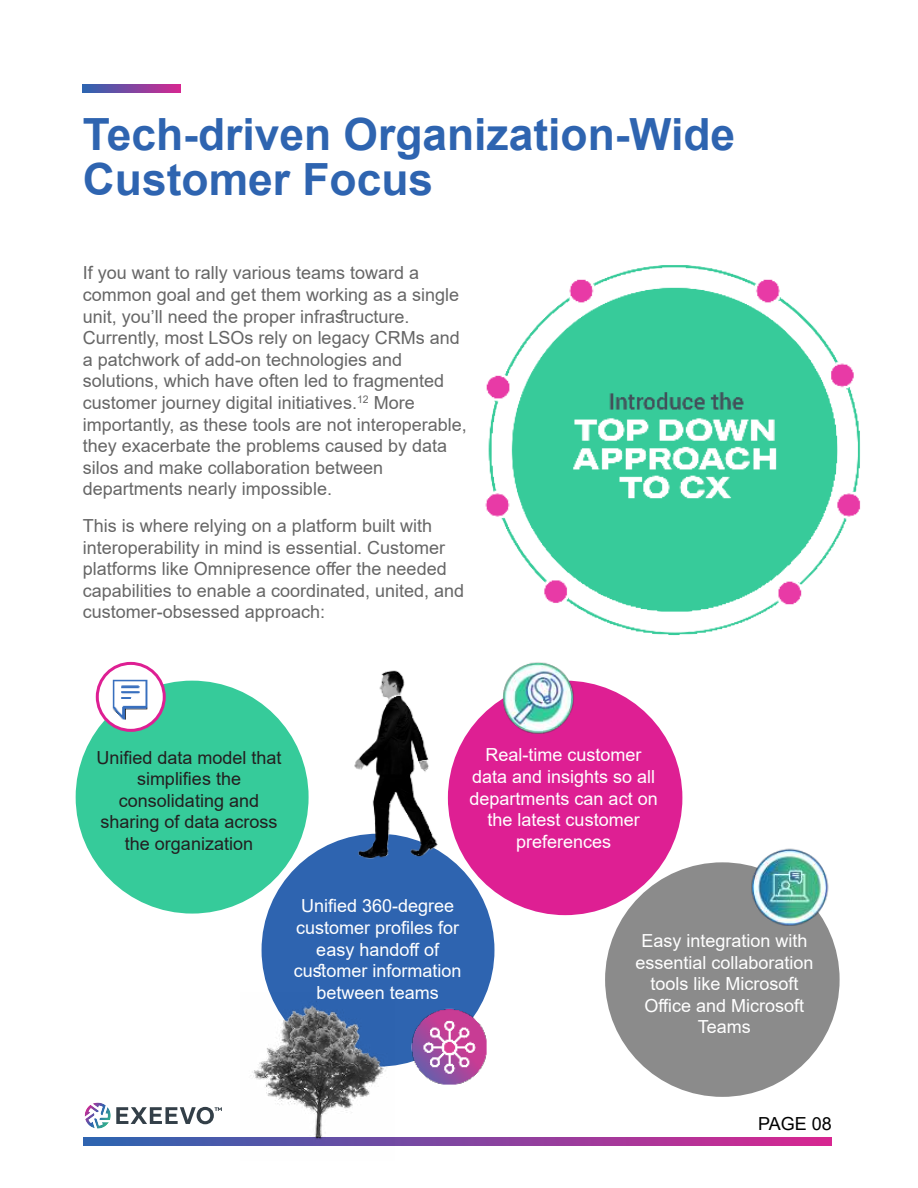
<style>
.page{position:relative;width:918px;height:1188px;background:#fff}
.page>*{position:absolute;margin:0;border:0;box-sizing:border-box;transform-origin:0 0}
.t1{font:700 44.4px/45px "Arial";color:#2e64b0}
.t2{font:18px/21.6px "Arial";color:#666}
.t3{font:18px/21.6px "Arial";color:#fff;text-align:center}
.t4{font:18px/21.6px "Arial";color:#231f20;text-align:center}
.t5{font:18px "Arial";color:#000}
</style>
<div class="page">
<div style="left:76px;top:681px;width:233px;height:233px;background:#36cb9a;border-radius:50%"></div>
<div style="left:448px;top:681px;width:234px;height:234px;background:#de1f93;border-radius:50%"></div>
<div style="left:605px;top:862px;width:235px;height:235px;background:#8b8b8b;border-radius:50%"></div>
<div style="left:262px;top:834px;width:232px;height:233px;background:#2e64b0;border-radius:50%"></div>
<svg style="left:83px;top:85px;width:97px;height:7px"></svg>
<img style="left:266px;top:670px;width:240px;height:237px">
<img style="left:474px;top:674px;width:123px;height:90px">
<img style="left:394px;top:989px;width:94px;height:96px">
<img style="left:743px;top:848px;width:86px;height:83px">
<img style="left:93px;top:661px;width:70px;height:75px">
<img style="left:240px;top:992px;width:154px;height:154px">
<svg style="left:83px;top:1137px;width:749px;height:8px;background:#8045a0"></svg>
<svg style="left:85px;top:1103px;width:137px;height:26px"></svg>
<img style="left:469px;top:265px;width:392px;height:409px">
<h1 class="t1" style="left:83px;top:112px;width:654px">Tech-driven Organization-Wide<br>Customer Focus</h1>
<p class="t2" style="left:83px;top:263px;width:385px">If you want to rally various teams toward a common goal and get them working as a single unit, you’ll need the proper infrastructure.<br>Currently, most LSOs rely on legacy CRMs and a patchwork of add-on technologies and solutions, which have often led to fragmented customer journey digital initiatives.<sup>12</sup> More importantly, as these tools are not interoperable, they exacerbate the problems caused by data silos and make collaboration between departments nearly impossible.</p>
<p class="t2" style="left:83px;top:516px;width:383px">This is where relying on a platform built with interoperability in mind is essential. Customer platforms like Omnipresence offer the needed capabilities to enable a coordinated, united, and customer-obsessed approach:</p>
<p class="t4" style="left:96px;top:746px;width:187px">Unified data model that simplifies the consolidating and sharing of data across the organization</p>
<p class="t3" style="left:470px;top:746px;width:190px">Real-time customer data and insights so all departments can act on the latest customer preferences</p>
<p class="t3" style="left:294px;top:895px;width:169px">Unified 360-degree customer profiles for easy handoff of customer information between teams</p>
<p class="t3" style="left:635px;top:931px;width:180px">Easy integration with essential collaboration tools like Microsoft<br>Office and Microsoft<br>Teams</p>
<p class="t5" style="left:758px;top:1111px;width:75px">PAGE 08</p>
</div>
